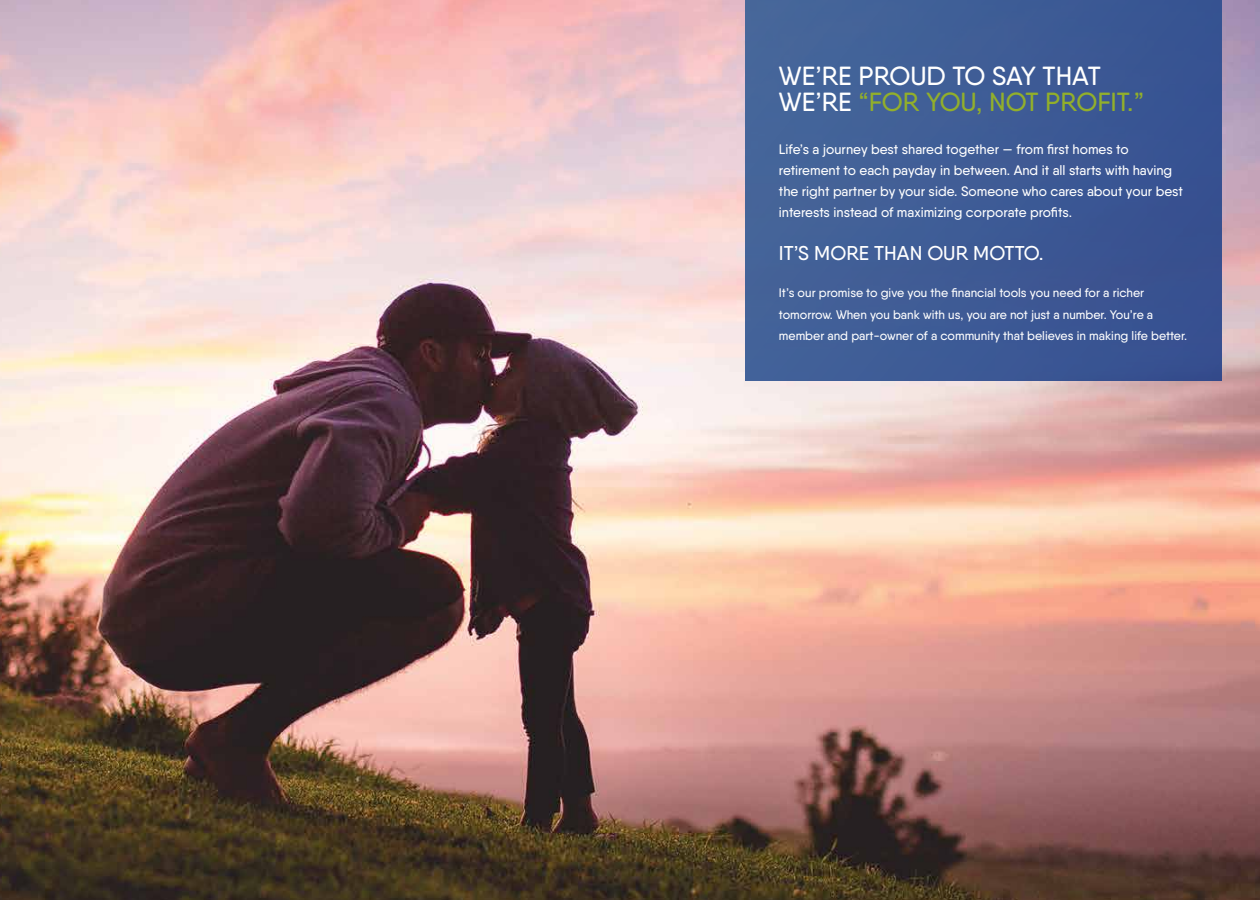
<style>
.page{position:relative;width:1260px;height:900px;background:#fff}
.page>*{position:absolute;margin:0;border:0;box-sizing:border-box;transform-origin:0 0}
.t1{font:500 26.25px/26.2px "Qanelas Soft";color:#fff}
.t2{font:500 20px "Qanelas Soft";color:#fff}
.t3{font:500 13.75px/21.2px "Qanelas Soft";color:#fff}
.t4{font:500 12.5px/21.2px "Qanelas Soft";color:#fff}
.s1{color:#92af2b}
</style>
<div class="page">
<img style="left:0;top:0;width:1260px;height:900px">
<div style="left:745px;top:0;width:476px;height:381px;background:#3e5b95"></div>
<h1 class="t1" style="left:779px;top:62px;width:367px">WE’RE PROUD TO SAY THAT<br>WE’RE <span class="s1">“FOR YOU, NOT PROFIT.”</span></h1>
<p class="t3" style="left:779px;top:138px;width:406px">Life’s a journey best shared together — from first homes to retirement to each payday in between. And it all starts with having the right partner by your side. Someone who cares about your best interests instead of maximizing corporate profits.</p>
<p class="t2" style="left:779px;top:241px;width:266px">IT’S MORE THAN OUR MOTTO.</p>
<p class="t4" style="left:779px;top:282px;width:410px">It’s our promise to give you the financial tools you need for a richer tomorrow. When you bank with us, you are not just a number. You’re a member and part-owner of a community that believes in making life better.</p>
</div>
